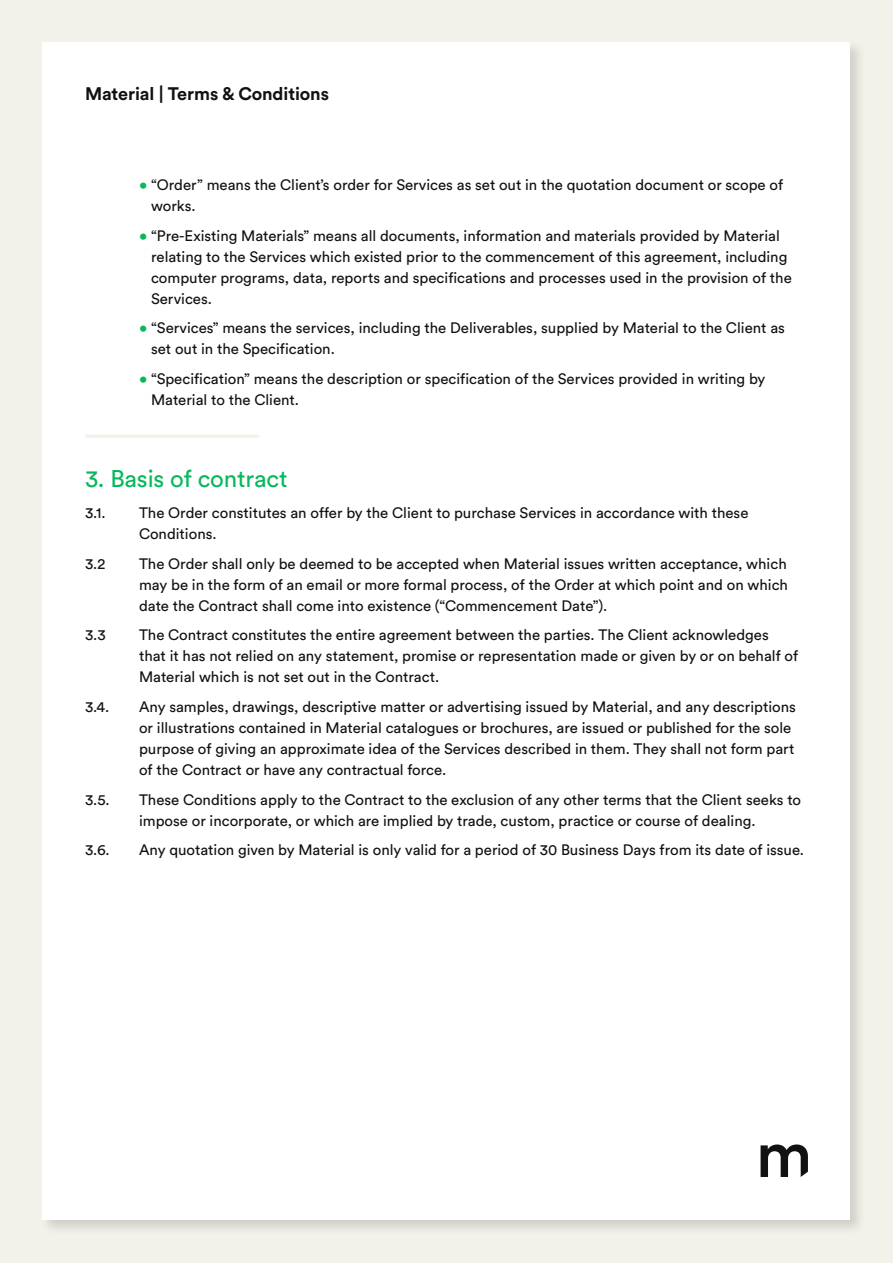
<style>
.page{position:relative;width:893px;height:1263px;background:#f2f2ea}
.page>*{position:absolute;margin:0;border:0;box-sizing:border-box;transform-origin:0 0}
.t1{font:24px "Circular Std";letter-spacing:-.005em;color:#07b85d}
.t2{font:700 18px "Circular Std";letter-spacing:-.005em;color:#111}
.t3{font:15px/21px "Circular Std";color:#111}
.s1{color:#07b85d}
</style>
<div class="page">
<div style="left:40px;top:40px;width:826px;height:1196px;background:#111;opacity:.15"></div>
<div style="left:43px;top:43px;width:807px;height:1177px;background:#fff"></div>
<svg style="left:761px;top:1144px;width:47px;height:33px"></svg>
<hr style="left:85px;top:435px;width:174px;height:3px;background:#f2f2ea">
<p class="t2" style="left:85px;top:82px;width:245px">Material | Terms &amp; Conditions</p>
<p class="t3" style="left:151px;top:174px;width:634px;text-indent:-12px"><span class="s1">•</span> “Order” means the Client’s order for Services as set out in the quotation document or scope of works.</p>
<p class="t3" style="left:151px;top:225px;width:642px;text-indent:-12px"><span class="s1">•</span> “Pre-Existing Materials” means all documents, information and materials provided by Material relating to the Services which existed prior to the commencement of this agreement, including computer programs, data, reports and specifications and processes used in the provision of the Services.</p>
<p class="t3" style="left:151px;top:317px;width:635px;text-indent:-12px"><span class="s1">•</span> “Services” means the services, including the Deliverables, supplied by Material to the Client as set out in the Specification.</p>
<p class="t3" style="left:151px;top:368px;width:616px;text-indent:-12px"><span class="s1">•</span> “Specification” means the description or specification of the Services provided in writing by<br>Material to the Client.</p>
<p class="t1" style="left:85px;top:464px;width:204px">3. Basis of contract</p>
<p class="t3" style="left:85px;top:502px;width:22px">3.1.</p>
<p class="t3" style="left:139px;top:502px;width:611px">The Order constitutes an offer by the Client to purchase Services in accordance with these<br>Conditions.</p>
<p class="t3" style="left:85px;top:553px;width:22px">3.2</p>
<p class="t3" style="left:139px;top:553px;width:650px;text-align:justify">The Order shall only be deemed to be accepted when Material issues written acceptance, which may be in the form of an email or more formal process, of the Order at which point and on which date the Contract shall come into existence (“Commencement Date”).</p>
<p class="t3" style="left:85px;top:624px;width:22px">3.3</p>
<p class="t3" style="left:139px;top:624px;width:661px">The Contract constitutes the entire agreement between the parties. The Client acknowledges that it has not relied on any statement, promise or representation made or given by or on behalf of<br>Material which is not set out in the Contract.</p>
<p class="t3" style="left:85px;top:696px;width:26px">3.4.</p>
<p class="t3" style="left:139px;top:696px;width:658px">Any samples, drawings, descriptive matter or advertising issued by Material, and any descriptions or illustrations contained in Material catalogues or brochures, are issued or published for the sole purpose of giving an approximate idea of the Services described in them. They shall not form part of the Contract or have any contractual force.</p>
<p class="t3" style="left:85px;top:788px;width:26px">3.5.</p>
<p class="t3" style="left:139px;top:788px;width:664px">These Conditions apply to the Contract to the exclusion of any other terms that the Client seeks to impose or incorporate, or which are implied by trade, custom, practice or course of dealing.</p>
<p class="t3" style="left:85px;top:839px;width:26px">3.6.</p>
<p class="t3" style="left:139px;top:839px;width:667px">Any quotation given by Material is only valid for a period of 30 Business Days from its date of issue.</p>
</div>
